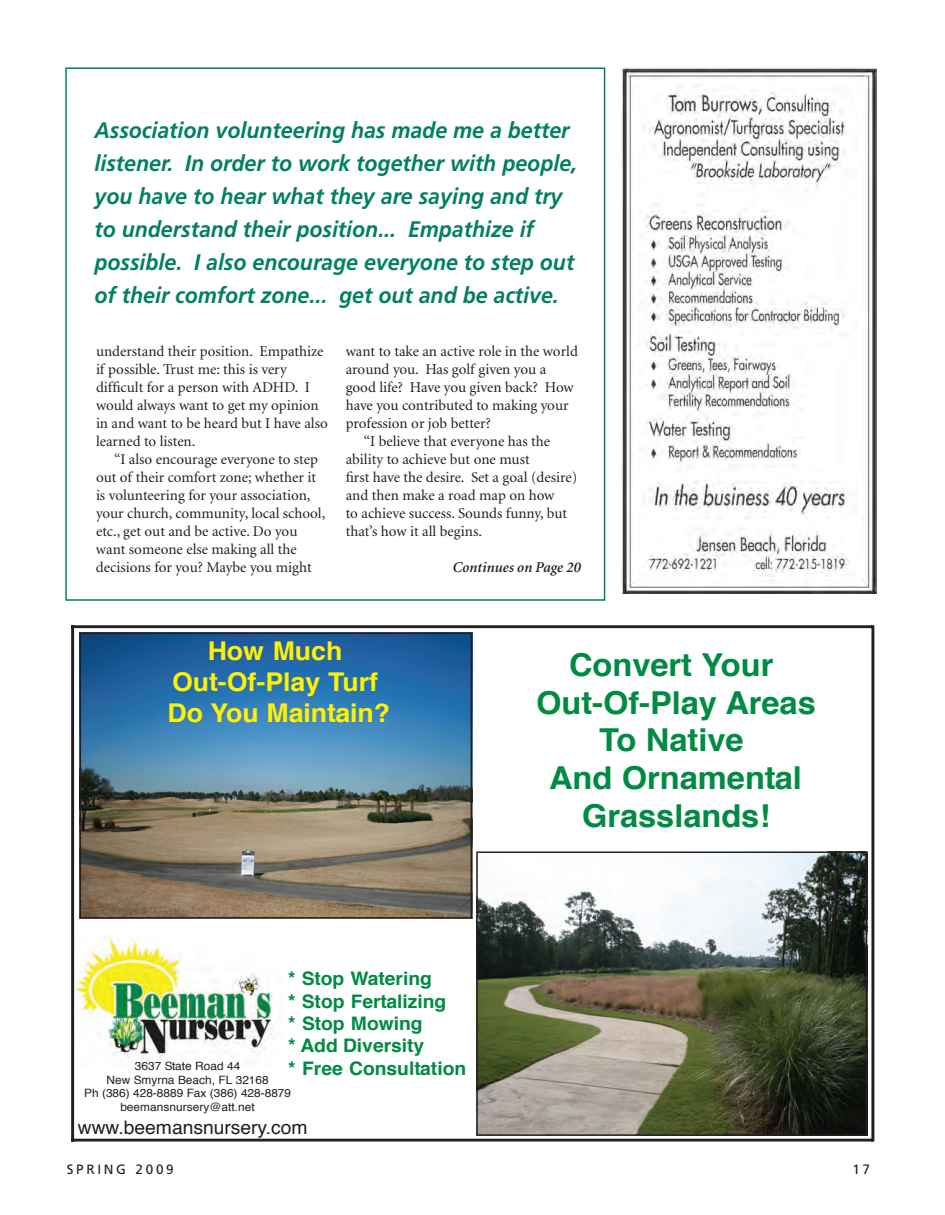
<style>
.page{position:relative;width:945px;height:1215px;background:#fff}
.page>*{position:absolute;margin:0;border:0;box-sizing:border-box;transform-origin:0 0}
.t1{font:700 31.65px/38px "Helvetica";color:#008b43;text-align:center}
.t2{font:700 25.8px/31px "Helvetica";color:#fff101;text-align:center}
.t3{font:italic 700 22.5px/33px "Frutiger";color:#008062;scale:.95 1}
.t4{font:700 18.6px/22.4px "Helvetica";color:#008b43}
.t5{font:18.6px "Helvetica";color:#231f20}
.t6{font:15px/18px "Minion";color:#231f20}
.t7{font:italic 600 15px "Minion";color:#231f20}
.t8{font:13.5px "Frutiger";letter-spacing:.2em;color:#231f20}
.t9{font:11.55px/13.8px "Helvetica";color:#231f20;text-align:center}
</style>
<div class="page">
<div style="left:65px;top:67px;width:540px;height:534px;background:#fff;border:2px solid #008062"></div>
<img style="left:621px;top:68px;width:255px;height:526px">
<img style="left:82px;top:635px;width:388px;height:282px">
<div style="left:80px;top:633px;width:392px;height:286px;border:1px solid #231f20"></div>
<img style="left:478px;top:853px;width:387px;height:281px">
<div style="left:476px;top:851px;width:391px;height:285px;border:1px solid #231f20"></div>
<img style="left:74px;top:936px;width:208px;height:130px">
<hr style="left:71px;top:625px;width:802px;height:3px;background:#231f20">
<hr style="left:71px;top:625px;width:3px;height:517px;background:#231f20">
<hr style="left:71px;top:1139px;width:802px;height:3px;background:#231f20">
<hr style="left:871px;top:625px;width:3px;height:517px;background:#231f20">
<p class="t3" style="left:94px;top:114px;width:510px">Association volunteering has made me a better listener. In order to work together with people, you have to hear what they are saying and try to understand their position... Empathize if possible. I also encourage everyone to step out of their comfort zone... get out and be active.</p>
<p class="t6" style="left:96px;top:342px;width:233px">understand their position. Empathize if possible. Trust me: this is very difficult for a person with ADHD. I would always want to get my opinion in and want to be heard but I have also learned to listen.</p>
<p class="t6" style="left:96px;top:450px;width:231px;text-indent:18px">“I also encourage everyone to step out of their comfort zone; whether it is volunteering for your association, your church, community, local school, etc., get out and be active. Do you want someone else making all the decisions for you? Maybe you might</p>
<p class="t6" style="left:346px;top:342px;width:234px">want to take an active role in the world</p>
<p class="t6" style="left:346px;top:360px;width:202px">around you. Has golf given you a</p>
<p class="t6" style="left:346px;top:378px;width:230px">good life? Have you given back? How</p>
<p class="t6" style="left:346px;top:396px;width:224px">have you contributed to making your</p>
<p class="t6" style="left:346px;top:414px;width:147px">profession or job better?</p>
<p class="t6" style="left:364px;top:432px;width:188px">“I believe that everyone has the</p>
<p class="t6" style="left:346px;top:450px;width:185px">ability to achieve but one must</p>
<p class="t6" style="left:346px;top:468px;width:233px">first have the desire. Set a goal (desire)</p>
<p class="t6" style="left:346px;top:486px;width:210px">and then make a road map on how</p>
<p class="t6" style="left:346px;top:504px;width:223px">to achieve success. Sounds funny, but</p>
<p class="t6" style="left:346px;top:522px;width:138px">that’s how it all begins.</p>
<p class="t7" style="left:452px;top:559px;width:130px">Continues on Page 20</p>
<h2 class="t2" style="left:168px;top:636px;width:224px">How Much<br>Out-Of-Play Turf<br>Do You Maintain?</h2>
<p class="t4" style="left:288px;top:968px;width:179px">* Stop Watering<br>* Stop Fertalizing<br>* Stop Mowing<br>* Add Diversity<br>* Free Consultation</p>
<p class="t9" style="left:84px;top:1059px;width:208px">3637 State Road 44<br>New Smyrna Beach, FL 32168<br>Ph (386) 428-8889 Fax (386) 428-8879 beemansnursery@att.net</p>
<p class="t5" style="left:78px;top:1113px;width:231px">www.beemansnursery.com</p>
<h1 class="t1" style="left:536px;top:646px;width:281px">Convert Your<br>Out-Of-Play Areas<br>To Native<br>And Ornamental<br>Grasslands!</h1>
<p class="t8" style="left:67px;top:1161px;width:20px">Spring</p>
<p class="t8" style="left:136px;top:1161px;width:40px">2009</p>
<p class="t8" style="left:852px;top:1161px;width:19px">17</p>
</div>
